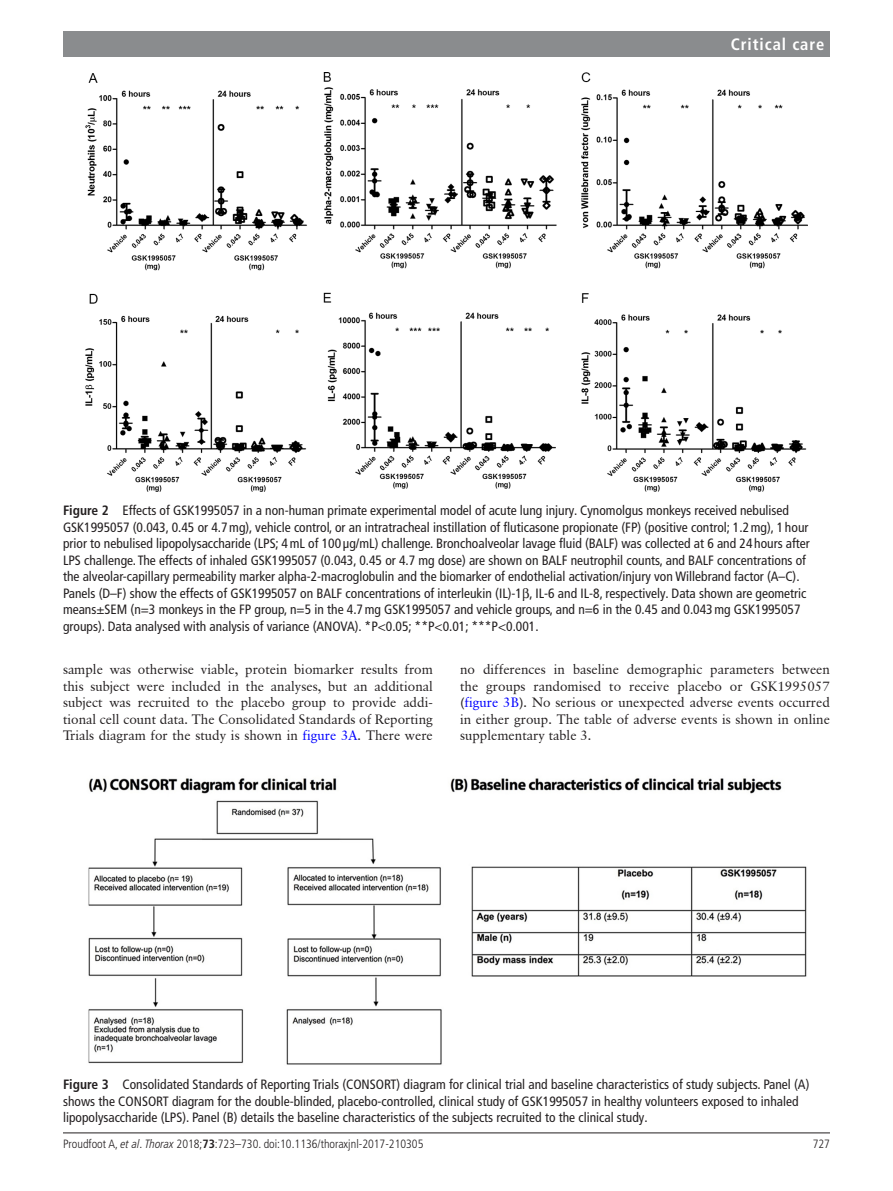
<style>
.page{position:relative;width:893px;height:1191px;background:#fff}
.page>*{position:absolute;margin:0;border:0;box-sizing:border-box;transform-origin:0 0}
.t1{font:700 condensed 16.5px "Frutiger LT Pro";letter-spacing:.055em;color:#fff}
.t2{font:condensed 13.5px/16.5px "Frutiger LT Pro";color:#231f20}
.t3{font:13.5px/16.5px "Classical Garamond BT";color:#231f20;text-align:justify}
.t4{font:300 condensed 12px "Frutiger LT Pro";color:#231f20}
.s1{font-weight:700}
.s2{color:#00f}
.s3{font-style:italic}
</style>
<div class="page">
<div style="left:63px;top:31px;width:767px;height:25px;background:#8a8c8e"></div>
<img style="left:85px;top:72px;width:723px;height:419px">
<img style="left:88px;top:778px;width:719px;height:287px">
<hr style="left:63px;top:1132px;width:767px;height:1px;background:#231f20">
<p class="t1" style="left:731px;top:34px;width:95px">Critical care</p>
<p class="t2" style="left:63px;top:502px;width:748px"><span class="s1">Figure 2</span> Effects of GSK1995057 in a non-human primate experimental model of acute lung injury. Cynomolgus monkeys received nebulised GSK1995057 (0.043, 0.45 or 4.7mg), vehicle control, or an intratracheal instillation of fluticasone propionate (FP) (positive control; 1.2mg), 1 hour prior to nebulised lipopolysaccharide (LPS; 4mL of 100 µg/mL) challenge. Bronchoalveolar lavage fluid (BALF) was collected at 6 and 24 hours after LPS challenge. The effects of inhaled GSK1995057 (0.043, 0.45 or 4.7 mg dose) are shown on BALF neutrophil counts, and BALF concentrations of the alveolar-capillary permeability marker alpha-2-macroglobulin and the biomarker of endothelial activation/injury von Willebrand factor (A–C).<br>Panels (D–F) show the effects of GSK1995057 on BALF concentrations of interleukin (IL)-1 , IL-6 and IL-8, respectively. Data shown are geometric means±SEM (n=3 monkeys in the FP group, n=5 in the 4.7mg GSK1995057 and vehicle groups, and n=6 in the 0.45 and 0.043mg GSK1995057 groups). Data analysed with analysis of variance (ANOVA). *P&lt;0.05; **P&lt;0.01; ***P&lt;0.001.</p>
<p class="t3" style="left:63px;top:661px;width:371px">sample was otherwise viable, protein biomarker results from this subject were included in the analyses, but an additional subject was recruited to the placebo group to provide addi&shy;tional cell count data. The Consolidated Standards of Reporting Trials diagram for the study is shown in <span class="s2">figure 3A</span>. There were</p>
<p class="t3" style="left:460px;top:661px;width:371px">no differences in baseline demographic parameters between the groups randomised to receive placebo or GSK1995057 (<span class="s2">figure 3B</span>). No serious or unexpected adverse events occurred in either group. The table of adverse events is shown in online supplementary table 3.</p>
<p class="t2" style="left:63px;top:1076px;width:748px"><span class="s1">Figure 3</span> Consolidated Standards of Reporting Trials (CONSORT) diagram for clinical trial and baseline characteristics of study subjects. Panel (A) shows the CONSORT diagram for the double-blinded, placebo-controlled, clinical study of GSK1995057 in healthy volunteers exposed to inhaled lipopolysaccharide (LPS). Panel (B) details the baseline characteristics of the subjects recruited to the clinical study.</p>
<p class="t4" style="left:63px;top:1136px;width:362px">Proudfoot A, <span class="s3">et al</span>. <span class="s3">Thorax</span> 2018;<span class="s1">73</span>:723–730. doi:10.1136/thoraxjnl-2017-210305</p>
<p class="t4" style="left:813px;top:1136px;width:19px">727</p>
</div>
